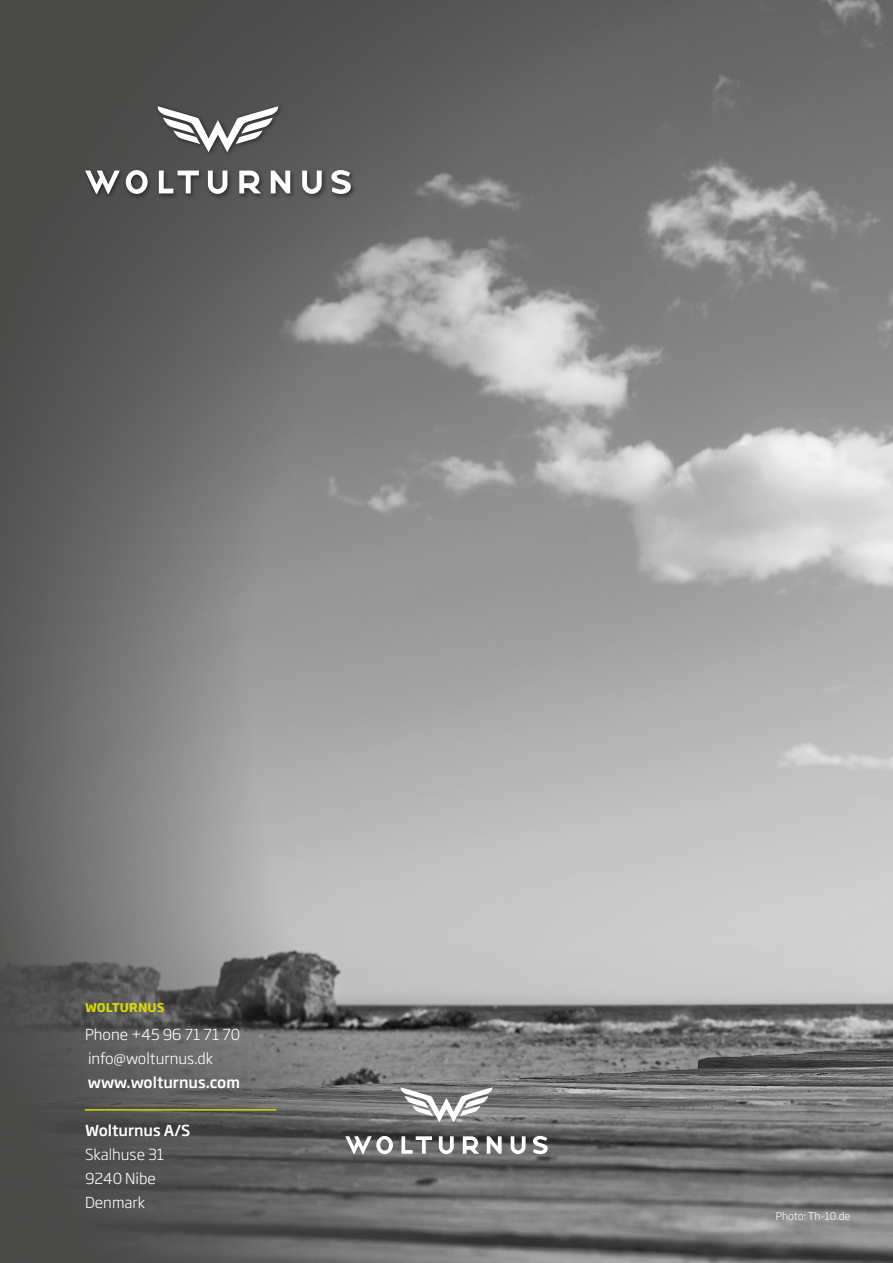
<style>
.page{position:relative;width:893px;height:1263px;background:#fff}
.page>*{position:absolute;margin:0;border:0;box-sizing:border-box;transform-origin:0 0}
.t1{font:300 15px/24px "Soho Gothic Pro";color:#fff}
.t2{font:500 15px "Soho Gothic Pro";color:#fff}
.t3{font:700 12px "Soho Gothic Pro";letter-spacing:.015em;color:#d7da00}
.t4{font:300 10.5px "Soho Gothic Pro";color:#fff}
</style>
<div class="page">
<img style="left:0;top:0;width:893px;height:1263px">
<svg style="left:345px;top:1136px;width:48px;height:18px"></svg>
<svg style="left:401px;top:1136px;width:31px;height:18px"></svg>
<svg style="left:439px;top:1136px;width:15px;height:18px"></svg>
<svg style="left:463px;top:1136px;width:16px;height:18px"></svg>
<svg style="left:487px;top:1136px;width:15px;height:18px"></svg>
<svg style="left:511px;top:1136px;width:14px;height:18px"></svg>
<svg style="left:533px;top:1136px;width:15px;height:18px"></svg>
<svg style="left:400px;top:1087px;width:93px;height:35px"></svg>
<div style="left:82px;top:104px;width:275px;height:96px;background:#535352"></div>
<svg style="left:85px;top:171px;width:35px;height:23px"></svg>
<svg style="left:126px;top:170px;width:22px;height:24px"></svg>
<svg style="left:159px;top:171px;width:40px;height:22px"></svg>
<svg style="left:208px;top:171px;width:19px;height:23px"></svg>
<svg style="left:239px;top:171px;width:22px;height:22px"></svg>
<svg style="left:271px;top:171px;width:19px;height:22px"></svg>
<svg style="left:302px;top:171px;width:20px;height:23px"></svg>
<svg style="left:331px;top:170px;width:20px;height:24px"></svg>
<svg style="left:157px;top:106px;width:122px;height:46px"></svg>
<hr style="left:85px;top:1109px;width:191px;height:1px;background:#d7da00">
<p class="t3" style="left:85px;top:998px;width:81px">WOLTURNUS</p>
<p class="t1" style="left:85px;top:1022px;width:157px">Phone +45 96 71 71 70 info@wolturnus.dk</p>
<p class="t2" style="left:88px;top:1071px;width:154px">www.wolturnus.com</p>
<p class="t2" style="left:85px;top:1119px;width:107px">Wolturnus A/S</p>
<p class="t1" style="left:85px;top:1142px;width:81px">Skalhuse 31<br>9240 Nibe<br>Denmark</p>
<p class="t4" style="left:776px;top:1208px;width:76px">Photo: Th-10.de</p>
</div>
